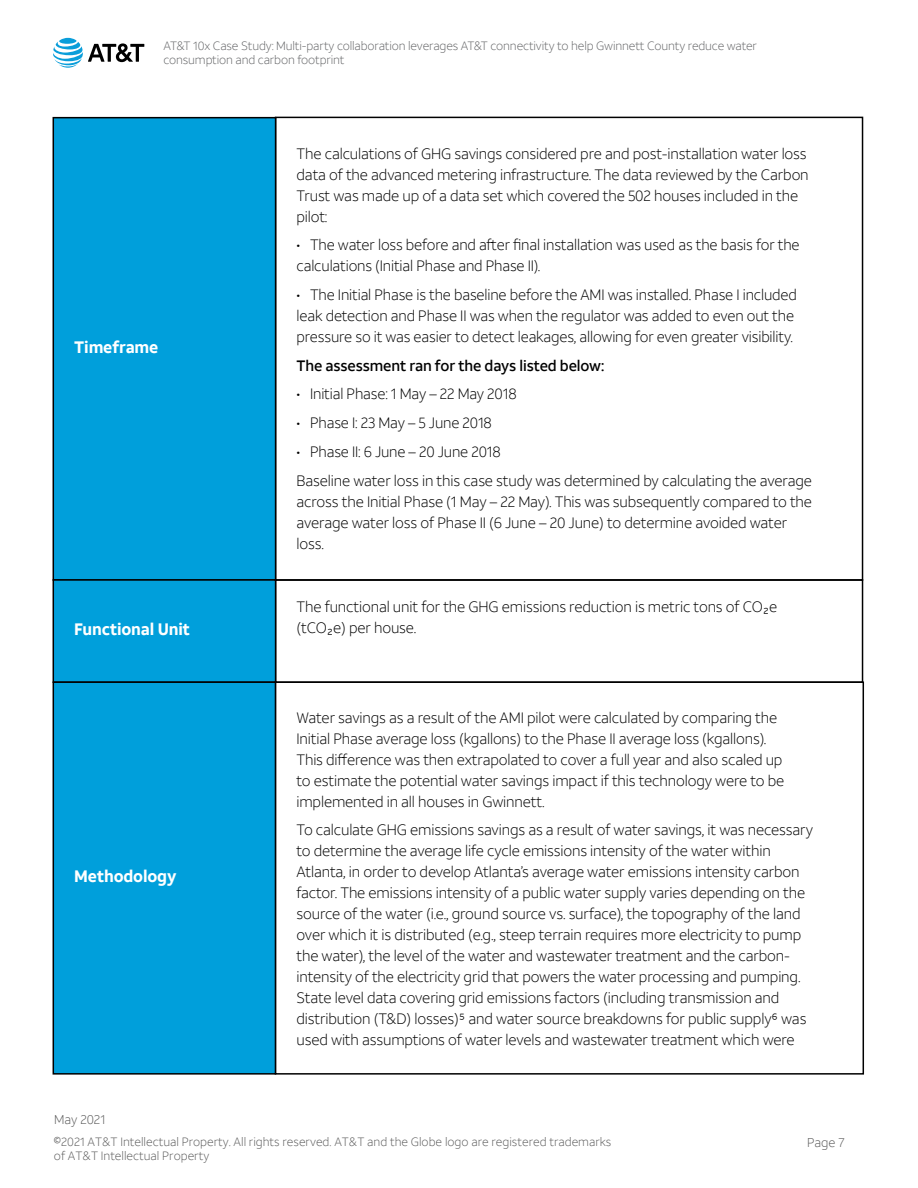
<style>
.page{position:relative;width:918px;height:1188px;background:#fff}
.page>*{position:absolute;margin:0;border:0;box-sizing:border-box;transform-origin:0 0}
.t1{font:700 16.5px "ATT Aleck Sans";letter-spacing:-.01em;color:#fff}
.t2{font:300 15px/21px "ATT Aleck Sans";letter-spacing:-.01em;color:#000}
.t3{font:500 15px "ATT Aleck Sans";letter-spacing:-.01em;color:#000}
.t4{font:300 12.75px "ATT Aleck Sans";color:#5a5a5a}
.t5{font:300 12px/14.4px "ATT Aleck Sans";letter-spacing:-.01em;color:#636466}
.t6{font:300 12px/14.2px "ATT Aleck Sans";color:#5a5a5a}
</style>
<div class="page">
<svg style="left:53px;top:38px;width:91px;height:30px"></svg>
<div style="left:275px;top:579px;width:588px;height:104px;border:2px solid #000"></div>
<div style="left:53px;top:118px;width:223px;height:462px;background:#009fdb"></div>
<div style="left:53px;top:117px;width:223px;height:464px;border:2px solid #000"></div>
<div style="left:53px;top:580px;width:223px;height:102px;background:#009fdb"></div>
<div style="left:53px;top:579px;width:223px;height:104px;border:2px solid #000"></div>
<div style="left:275px;top:681px;width:589px;height:394px;border:2px solid #000"></div>
<div style="left:53px;top:682px;width:222px;height:392px;background:#009fdb"></div>
<div style="left:53px;top:681px;width:223px;height:394px;border:2px solid #000"></div>
<p class="t5" style="left:163px;top:38px;width:595px">AT&amp;T 10x Case Study: Multi-party collaboration leverages AT&amp;T connectivity to help Gwinnett County reduce water consumption and carbon footprint</p>
<p class="t1" style="left:74px;top:336px;width:86px">Timeframe</p>
<p class="t1" style="left:74px;top:619px;width:117px">Functional Unit</p>
<p class="t1" style="left:74px;top:866px;width:104px">Methodology</p>
<p class="t4" style="left:54px;top:1112px;width:53px">May 2021</p>
<p class="t2" style="left:297px;top:143px;width:514px">The calculations of GHG savings considered pre and post-installation water loss data of the advanced metering infrastructure. The data reviewed by the Carbon Trust was made up of a data set which covered the 502 houses included in the pilot:</p>
<p class="t2" style="left:297px;top:234px;width:505px">• The water loss before and after final installation was used as the basis for the calculations (Initial Phase and Phase II).</p>
<p class="t2" style="left:297px;top:284px;width:502px">• The Initial Phase is the baseline before the AMI was installed. Phase I included leak detection and Phase II was when the regulator was added to even out the pressure so it was easier to detect leakages, allowing for even greater visibility.</p>
<p class="t3" style="left:297px;top:357px;width:309px">The assessment ran for the days listed below:</p>
<p class="t2" style="left:297px;top:383px;width:222px">• Initial Phase: 1 May – 22 May 2018</p>
<p class="t2" style="left:297px;top:412px;width:197px">• Phase I: 23 May – 5 June 2018</p>
<p class="t2" style="left:297px;top:437px;width:517px;line-height:29.1px">• Phase II: 6 June – 20 June 2018<br>Baseline water loss in this case study was determined by calculating the average</p>
<p class="t2" style="left:297px;top:491px;width:517px">across the Initial Phase (1 May – 22 May). This was subsequently compared to the average water loss of Phase II (6 June – 20 June) to determine avoided water loss.</p>
<p class="t2" style="left:297px;top:596px;width:482px">The functional unit for the GHG emissions reduction is metric tons of CO₂e (tCO₂e) per house.</p>
<p class="t2" style="left:296px;top:707px;width:489px">Water savings as a result of the AMI pilot were calculated by comparing the Initial Phase average loss (kgallons) to the Phase II average loss (kgallons).<br>This difference was then extrapolated to cover a full year and also scaled up to estimate the potential water savings impact if this technology were to be implemented in all houses in Gwinnett.</p>
<p class="t2" style="left:296px;top:819px;width:518px">To calculate GHG emissions savings as a result of water savings, it was necessary to determine the average life cycle emissions intensity of the water within Atlanta, in order to develop Atlanta’s average water emissions intensity carbon factor. The emissions intensity of a public water supply varies depending on the source of the water (i.e., ground source vs. surface), the topography of the land over which it is distributed (e.g., steep terrain requires more electricity to pump the water), the level of the water and wastewater treatment and the carbon&shy;intensity of the electricity grid that powers the water processing and pumping.<br>State level data covering grid emissions factors (including transmission and distribution (T&amp;D) losses)5 and water source breakdowns for public supply6 was used with assumptions of water levels and wastewater treatment which were</p>
<p class="t6" style="left:54px;top:1135px;width:559px">©2021 AT&amp;T Intellectual Property. All rights reserved. AT&amp;T and the Globe logo are registered trademarks of AT&amp;T Intellectual Property</p>
<p class="t4" style="left:807px;top:1134px;width:39px">Page 7</p>
</div>
